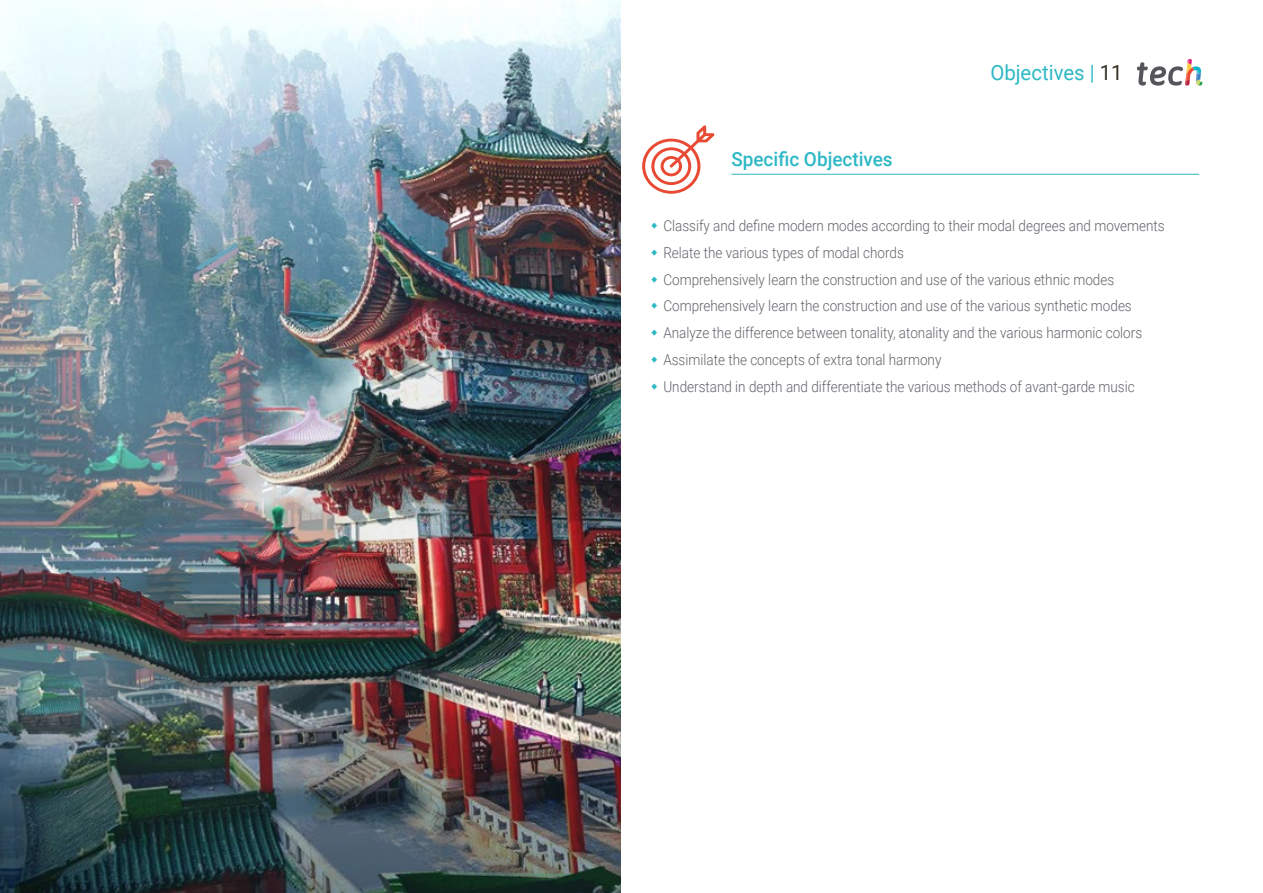
<style>
.page{position:relative;width:1263px;height:893px;background:#fff}
.page>*{position:absolute;margin:0;border:0;box-sizing:border-box;transform-origin:0 0}
.t1{font:21px "Roboto";color:#2db8c5}
.t2{font:500 19.5px "Roboto";color:#2db8c5}
.t3{font:300 15px/26.7px "Roboto";color:#61646a;scale:.9 1}
.s1{color:#312e20}
</style>
<div class="page">
<hr style="left:731px;top:174px;width:468px;height:1px;background:#2db8c5">
<svg style="left:642px;top:125px;width:72px;height:69px"></svg>
<img style="left:0;top:0;width:621px;height:893px">
<svg style="left:1137px;top:59px;width:65px;height:27px"></svg>
<h2 class="t2" style="left:731px;top:145px;width:163px">Specific Objectives</h2>
<h1 class="t1" style="left:990px;top:57px;width:134px">Objectives | <span class="s1">11</span></h1>
<p class="t3" style="left:663px;top:212px;width:559px">Classify and define modern modes according to their modal degrees and movements Relate the various types of modal chords<br>Comprehensively learn the construction and use of the various ethnic modes Comprehensively learn the construction and use of the various synthetic modes Analyze the difference between tonality, atonality and the various harmonic colors Assimilate the concepts of extra tonal harmony<br>Understand in depth and differentiate the various methods of avant-garde music</p>
</div>
